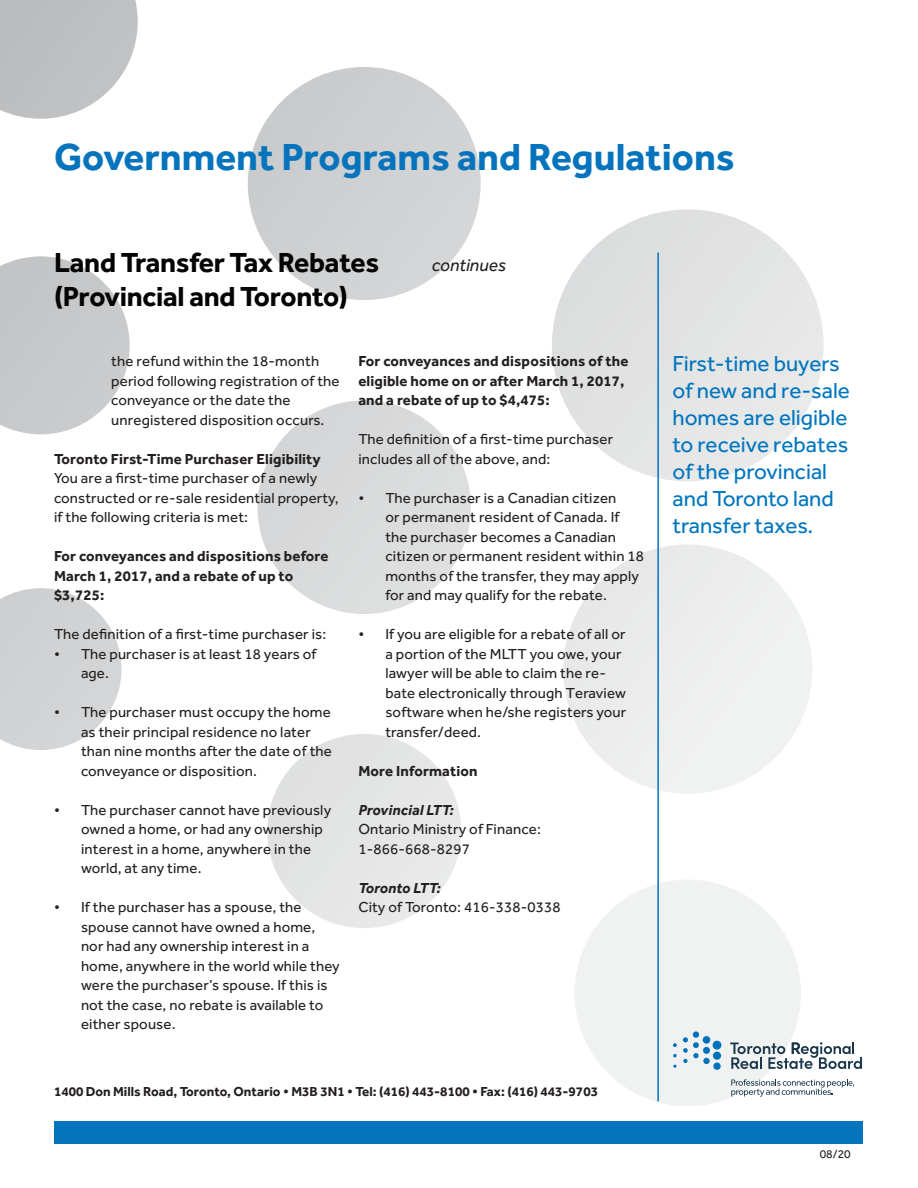
<style>
.page{position:relative;width:918px;height:1188px;background:#fff}
.page>*{position:absolute;margin:0;border:0;box-sizing:border-box;transform-origin:0 0}
.t1{font:700 39px "Effra";color:#0574bc}
.t2{font:700 28.5px "Effra";letter-spacing:-.01em;color:#040503}
.t3{font:22.5px "Effra";color:#0076bf}
.t4{font:italic 18px "Effra";color:#231f20}
.t5{font:15px/19.5px "Effra";letter-spacing:.01em;color:#231f20}
.t6{font:700 15px "Effra";letter-spacing:.01em;color:#231f20}
.t7{font:italic 700 15px "Effra";letter-spacing:.01em;color:#231f20}
.t8{font:700 13.5px "Effra";color:#231f20}
.t9{font:12px "Effra";color:#231f20}
</style>
<div class="page">
<svg style="left:0;top:588px;width:122px;height:162px"></svg>
<svg style="left:0;top:256px;width:130px;height:178px;background:#cfd0d1"></svg>
<svg style="left:0;top:0;width:138px;height:119px;background:#c6c7c8"></svg>
<div style="left:267px;top:734px;width:194px;height:194px;background:#e4e5e5;border-radius:97px"></div>
<div style="left:257px;top:400px;width:214px;height:214px;background:#dadbdb;border-radius:107px"></div>
<div style="left:248px;top:67px;width:233px;height:233px;background:#cfd0d1;border-radius:117px"></div>
<div style="left:575px;top:880px;width:226px;height:226px;background:#f0f1f1;border-radius:113px"></div>
<div style="left:563px;top:544px;width:249px;height:250px;background:#edeeee;border-radius:125px"></div>
<div style="left:552px;top:209px;width:272px;height:272px;background:#e3e4e4;border-radius:136px"></div>
<hr style="left:657px;top:253px;width:2px;height:848px;background:#0574bc">
<div style="left:55px;top:1121px;width:808px;height:23px;background:#0574bc"></div>
<div style="left:693px;top:1031px;width:6px;height:7px;background:#0071bb;border-radius:50%"></div>
<div style="left:703px;top:1058px;width:7px;height:6px;background:#0071bb;border-radius:50%"></div>
<div style="left:703px;top:1047px;width:7px;height:7px;background:#0071bb;border-radius:50%"></div>
<div style="left:703px;top:1036px;width:7px;height:8px;background:#0071bb;border-radius:50%"></div>
<svg style="left:683px;top:1037px;width:16px;height:26px"></svg>
<svg style="left:673px;top:1054px;width:4px;height:3px"></svg>
<svg style="left:673px;top:1043px;width:4px;height:4px"></svg>
<div style="left:713px;top:1063px;width:8px;height:7px;background:#0071bb;border-radius:50%"></div>
<div style="left:713px;top:1052px;width:8px;height:8px;background:#0071bb;border-radius:50%"></div>
<div style="left:713px;top:1041px;width:8px;height:9px;background:#0071bb;border-radius:50%"></div>
<svg style="left:730px;top:1042px;width:132px;height:27px"></svg>
<svg style="left:731px;top:1079px;width:123px;height:18px"></svg>
<p class="t1" style="left:54px;top:133px;width:682px">Government Programs and Regulations</p>
<p class="t2" style="left:54px;top:245px;width:327px">Land Transfer Tax Rebates</p>
<p class="t2" style="left:54px;top:279px;width:296px">(Provincial and Toronto)</p>
<p class="t4" style="left:432px;top:254px;width:76px">continues</p>
<p class="t5" style="left:111px;top:351px;width:230px">the refund within the 18‑month period following registration of the conveyance or the date the unregistered disposition occurs.</p>
<p class="t6" style="left:54px;top:449px;width:268px">Toronto First-Time Purchaser Eligibility</p>
<p class="t5" style="left:54px;top:468px;width:265px">You are a first-time purchaser of a newly</p>
<p class="t5" style="left:54px;top:488px;width:286px">constructed or re-sale residential property,</p>
<p class="t5" style="left:54px;top:507px;width:196px">if the following criteria is met:</p>
<p class="t6" style="left:54px;top:547px;width:276px">For conveyances and dispositions before</p>
<p class="t6" style="left:54px;top:566px;width:241px">March 1, 2017, and a rebate of up to</p>
<p class="t6" style="left:54px;top:586px;width:52px">$3,725:</p>
<p class="t5" style="left:54px;top:624px;width:274px">The definition of a first-time purchaser is:</p>
<p class="t5" style="left:81px;top:644px;width:237px;text-indent:-27px">• The purchaser is at least 18 years of age.</p>
<p class="t5" style="left:81px;top:702px;width:252px;text-indent:-27px">• The purchaser must occupy the home as their principal residence no later than nine months after the date of the conveyance or disposition.</p>
<p class="t5" style="left:81px;top:800px;width:252px;text-indent:-27px">• The purchaser cannot have previously owned a home, or had any ownership interest in a home, anywhere in the world, at any time.</p>
<p class="t5" style="left:81px;top:897px;width:260px;text-indent:-27px">• If the purchaser has a spouse, the spouse cannot have owned a home, nor had any ownership interest in a home, anywhere in the world while they were the purchaser’s spouse. If this is not the case, no rebate is available to either spouse.</p>
<p class="t6" style="left:358px;top:352px;width:272px">For conveyances and dispositions of the</p>
<p class="t6" style="left:358px;top:371px;width:268px">eligible home on or after March 1, 2017,</p>
<p class="t6" style="left:358px;top:391px;width:193px">and a rebate of up to $4,475:</p>
<p class="t5" style="left:358px;top:429px;width:256px">The definition of a first-time purchaser</p>
<p class="t5" style="left:358px;top:449px;width:194px">includes all of the above, and:</p>
<p class="t5" style="left:385px;top:488px;width:260px;text-indent:-27px">• The purchaser is a Canadian citizen<br>or permanent resident of Canada. If the purchaser becomes a Canadian citizen or permanent resident within 18 months of the transfer, they may apply for and may qualify for the rebate.</p>
<p class="t5" style="left:385px;top:624px;width:242px;text-indent:-27px">• If you are eligible for a rebate of all or a portion of the MLTT you owe, your lawyer will be able to claim the re&shy;bate electronically through Teraview software when he/she registers your transfer/deed.</p>
<p class="t6" style="left:358px;top:761px;width:121px">More Information</p>
<p class="t7" style="left:358px;top:800px;width:97px">Provincial LTT:</p>
<p class="t5" style="left:358px;top:819px;width:184px">Ontario Ministry of Finance:</p>
<p class="t5" style="left:358px;top:839px;width:113px">1-866-668-8297</p>
<p class="t7" style="left:358px;top:878px;width:84px">Toronto LTT:</p>
<p class="t5" style="left:358px;top:897px;width:204px">City of Toronto: 416-338-0338</p>
<p class="t8" style="left:54px;top:1083px;width:546px">1400 Don Mills Road, Toronto, Ontario • M3B 3N1 • Tel: (416) 443-8100 • Fax: (416) 443-9703</p>
<p class="t3" style="left:673px;top:350px;width:169px">First-time buyers</p>
<p class="t3" style="left:673px;top:377px;width:179px">of new and re-sale</p>
<p class="t3" style="left:673px;top:404px;width:176px">homes are eligible</p>
<p class="t3" style="left:673px;top:431px;width:177px">to receive rebates</p>
<p class="t3" style="left:673px;top:458px;width:156px">of the provincial</p>
<p class="t3" style="left:673px;top:485px;width:163px">and Toronto land</p>
<p class="t3" style="left:673px;top:512px;width:142px">transfer taxes.</p>
<p class="t9" style="left:820px;top:1147px;width:33px">08/20</p>
</div>
